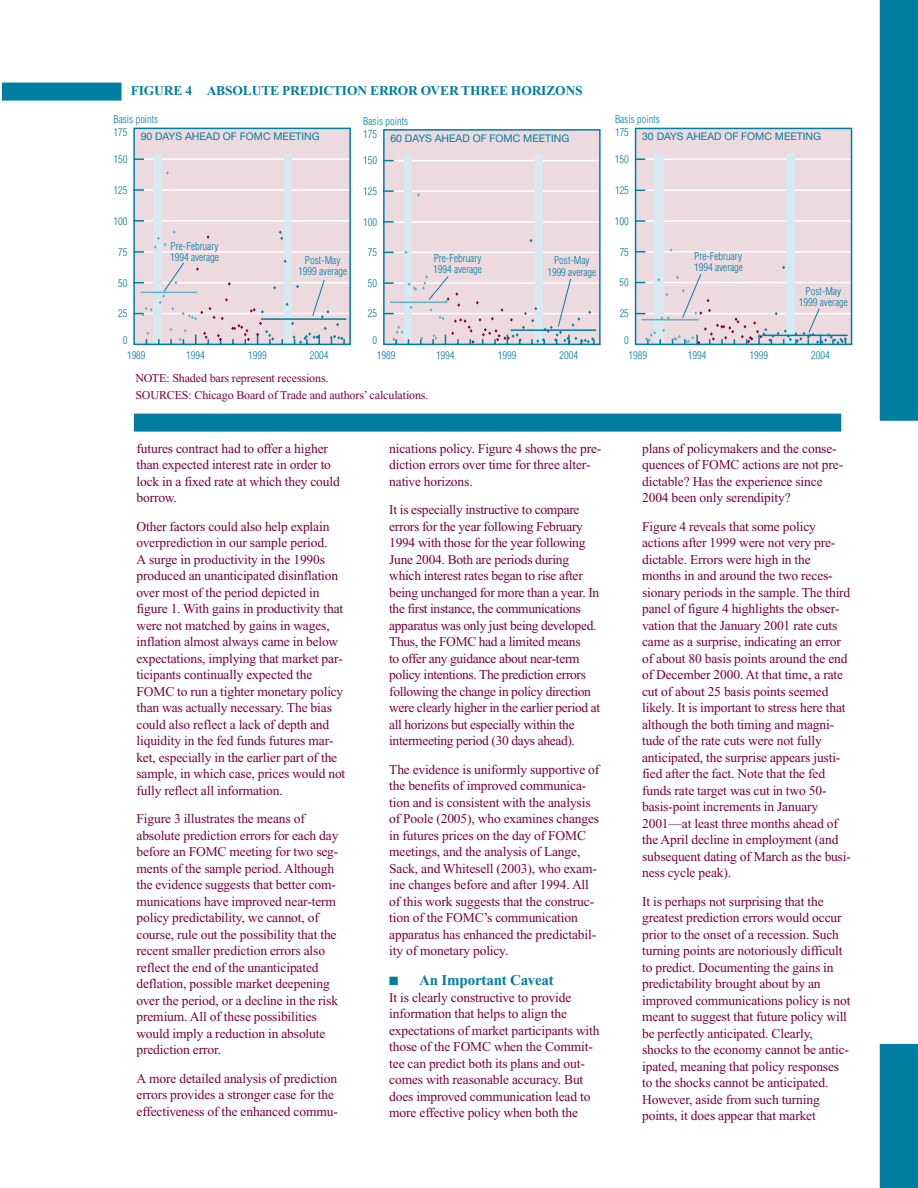
<style>
.page{position:relative;width:918px;height:1188px;background:#fff}
.page>*{position:absolute;margin:0;border:0;box-sizing:border-box;transform-origin:0 0}
.t1{font:700 15px "Times";letter-spacing:-.01em;color:#007ea2}
.t2{font:13.5px/16.5px "Times";letter-spacing:-.01em;color:#79003b}
.t3{font:700 13.5px "Times";letter-spacing:-.01em;color:#007ea2}
.t4{font:12px/16.5px "Times";letter-spacing:-.01em;color:#79003b}
.t5{font:300 condensed 10.5px/11.4px "Helvetica";color:#007ea2;text-align:center}
.t6{font:10.5px "Helvetica Neue";color:#007ea2}
</style>
<div class="page">
<div style="left:880px;top:0;width:38px;height:421px;background:#007ea2"></div>
<div style="left:880px;top:1044px;width:38px;height:144px;background:#007ea2"></div>
<div style="left:2px;top:83px;width:120px;height:18px;background:#007ea2"></div>
<div style="left:134px;top:414px;width:707px;height:18px;background:#007ea2"></div>
<svg style="left:133px;top:127px;width:218px;height:219px;background:#e2d9df"></svg>
<hr style="left:141px;top:292px;width:55px;height:1px;background:#60b2cb">
<hr style="left:262px;top:318px;width:84px;height:2px;background:#007ea2">
<svg style="left:279px;top:230px;width:4px;height:10px"></svg>
<svg style="left:134px;top:307px;width:19px;height:9px"></svg>
<svg style="left:154px;top:237px;width:13px;height:12px"></svg>
<svg style="left:166px;top:171px;width:3px;height:4px"></svg>
<svg style="left:173px;top:230px;width:3px;height:4px"></svg>
<svg style="left:207px;top:235px;width:3px;height:4px"></svg>
<svg style="left:159px;top:260px;width:184px;height:84px;background:#e2d7dd"></svg>
<svg style="left:383px;top:129px;width:218px;height:217px;background:#e4d9df"></svg>
<svg style="left:417px;top:193px;width:3px;height:4px"></svg>
<svg style="left:384px;top:221px;width:9px;height:2px"></svg>
<svg style="left:384px;top:190px;width:9px;height:2px"></svg>
<svg style="left:384px;top:275px;width:210px;height:69px;background:#ded5dc"></svg>
<svg style="left:634px;top:127px;width:219px;height:219px;background:#e2d8de"></svg>
<p class="t3" style="left:131px;top:85px;width:454px">FIGURE 4 ABSOLUTE PREDICTION ERROR OVER THREE HORIZONS</p>
<p class="t5" style="left:114px;top:115px;width:46px">Basis points</p>
<p class="t6" style="left:141px;top:133px;width:181px">90 DAYS AHEAD OF FOMC MEETING</p>
<p class="t5" style="left:114px;top:128px;width:15px">175</p>
<p class="t5" style="left:363px;top:116px;width:46px">Basis points</p>
<p class="t6" style="left:390px;top:134px;width:181px">60 DAYS AHEAD OF FOMC MEETING</p>
<p class="t5" style="left:363px;top:129px;width:15px">175</p>
<p class="t5" style="left:615px;top:115px;width:46px">Basis points</p>
<p class="t6" style="left:642px;top:133px;width:181px">30 DAYS AHEAD OF FOMC MEETING</p>
<p class="t5" style="left:615px;top:128px;width:15px">175</p>
<p class="t5" style="left:113px;top:154px;width:15px">150</p>
<p class="t5" style="left:363px;top:156px;width:15px">150</p>
<p class="t5" style="left:615px;top:154px;width:15px">150</p>
<p class="t5" style="left:114px;top:185px;width:15px">125</p>
<p class="t5" style="left:363px;top:186px;width:15px">125</p>
<p class="t5" style="left:615px;top:185px;width:15px">125</p>
<p class="t5" style="left:113px;top:216px;width:15px">100</p>
<p class="t5" style="left:363px;top:217px;width:15px">100</p>
<p class="t5" style="left:615px;top:216px;width:15px">100</p>
<p class="t5" style="left:118px;top:247px;width:11px">75</p>
<p class="t5" style="left:118px;top:278px;width:11px">50</p>
<p class="t5" style="left:118px;top:309px;width:11px">25</p>
<p class="t5" style="left:170px;top:241px;width:50px;text-align:left">Pre-February<br>1994 average</p>
<p class="t5" style="left:298px;top:255px;width:50px">Post-May<br>1999 average</p>
<p class="t5" style="left:368px;top:247px;width:11px">75</p>
<p class="t5" style="left:368px;top:278px;width:11px">50</p>
<p class="t5" style="left:368px;top:309px;width:11px">25</p>
<p class="t5" style="left:433px;top:253px;width:50px;text-align:left">Pre-February<br>1994 average</p>
<p class="t5" style="left:547px;top:256px;width:50px">Post-May<br>1999 average</p>
<p class="t5" style="left:620px;top:247px;width:11px">75</p>
<p class="t5" style="left:620px;top:278px;width:11px">50</p>
<p class="t5" style="left:620px;top:309px;width:11px">25</p>
<p class="t5" style="left:694px;top:251px;width:50px;text-align:left">Pre-February<br>1994 average</p>
<p class="t5" style="left:799px;top:286px;width:50px">Post-May<br>1999 average</p>
<p class="t5" style="left:123px;top:336px;width:6px">0</p>
<p class="t5" style="left:373px;top:336px;width:6px">0</p>
<p class="t5" style="left:624px;top:336px;width:6px">0</p>
<p class="t5" style="left:127px;top:351px;width:20px">1989</p>
<p class="t5" style="left:186px;top:351px;width:20px">1994</p>
<p class="t5" style="left:248px;top:351px;width:20px">1999</p>
<p class="t5" style="left:310px;top:351px;width:20px">2004</p>
<p class="t5" style="left:377px;top:351px;width:20px">1989</p>
<p class="t5" style="left:436px;top:351px;width:20px">1994</p>
<p class="t5" style="left:498px;top:351px;width:20px">1999</p>
<p class="t5" style="left:560px;top:351px;width:20px">2004</p>
<p class="t5" style="left:628px;top:351px;width:20px">1989</p>
<p class="t5" style="left:688px;top:351px;width:20px">1994</p>
<p class="t5" style="left:750px;top:351px;width:20px">1999</p>
<p class="t5" style="left:811px;top:351px;width:20px">2004</p>
<p class="t4" style="left:135px;top:371px;width:295px">NOTE: Shaded bars represent recessions.<br>SOURCES: Chicago Board of Trade and authors’ calculations.</p>
<p class="t2" style="left:136px;top:441px;width:205px">futures contract had to offer a higher than expected interest rate in order to lock in a fixed rate at which they could borrow.</p>
<p class="t2" style="left:136px;top:519px;width:210px">Other factors could also help explain overprediction in our sample period.<br>A surge in productivity in the 1990s produced an unanticipated disinflation over most of the period depicted in figure 1. With gains in productivity that were not matched by gains in wages, inflation almost always came in below expectations, implying that market par&shy;ticipants continually expected the FOMC to run a tighter monetary policy than was actually necessary. The bias could also reflect a lack of depth and liquidity in the fed funds futures mar&shy;ket, especially in the earlier part of the sample, in which case, prices would not fully reflect all information.</p>
<p class="t2" style="left:136px;top:812px;width:204px">Figure 3 illustrates the means of absolute prediction errors for each day before an FOMC meeting for two seg&shy;ments of the sample period. Although the evidence suggests that better com&shy;munications have improved near-term policy predictability, we cannot, of course, rule out the possibility that the recent smaller prediction errors also reflect the end of the unanticipated deflation, possible market deepening over the period, or a decline in the risk premium. All of these possibilities would imply a reduction in absolute prediction error.</p>
<p class="t2" style="left:136px;top:1071px;width:203px">A more detailed analysis of prediction errors provides a stronger case for the effectiveness of the enhanced commu-</p>
<p class="t2" style="left:389px;top:441px;width:214px">nications policy. Figure 4 shows the pre&shy;diction errors over time for three alter&shy;native horizons.</p>
<p class="t2" style="left:389px;top:503px;width:213px">It is especially instructive to compare errors for the year following February 1994 with those for the year following June 2004. Both are periods during which interest rates began to rise after being unchanged for more than a year. In the first instance, the communications apparatus was only just being developed.<br>Thus, the FOMC had a limited means<br>to offer any guidance about near-term policy intentions. The prediction errors following the change in policy direction were clearly higher in the earlier period at all horizons but especially within the intermeeting period (30 days ahead).</p>
<p class="t2" style="left:389px;top:762px;width:212px">The evidence is uniformly supportive of the benefits of improved communica&shy;tion and is consistent with the analysis of Poole (2005), who examines changes in futures prices on the day of FOMC meetings, and the analysis of Lange, Sack, and Whitesell (2003), who exam&shy;ine changes before and after 1994. All of this work suggests that the construc&shy;tion of the FOMC’s communication apparatus has enhanced the predictabil&shy;ity of monetary policy.</p>
<p class="t1" style="left:389px;top:974px;width:166px">■ An Important Caveat</p>
<p class="t2" style="left:389px;top:990px;width:212px">It is clearly constructive to provide information that helps to align the expectations of market participants with those of the FOMC when the Commit&shy;tee can predict both its plans and out&shy;comes with reasonable accuracy. But does improved communication lead to more effective policy when both the</p>
<p class="t2" style="left:642px;top:441px;width:203px">plans of policymakers and the conse&shy;quences of FOMC actions are not pre&shy;dictable? Has the experience since 2004 been only serendipity?</p>
<p class="t2" style="left:642px;top:519px;width:210px">Figure 4 reveals that some policy actions after 1999 were not very pre&shy;dictable. Errors were high in the months in and around the two reces&shy;sionary periods in the sample. The third panel of figure 4 highlights the obser&shy;vation that the January 2001 rate cuts came as a surprise, indicating an error of about 80 basis points around the end of December 2000. At that time, a rate cut of about 25 basis points seemed likely. It is important to stress here that although the both timing and magni&shy;tude of the rate cuts were not fully anticipated, the surprise appears justi&shy;fied after the fact. Note that the fed funds rate target was cut in two 50- basis-point increments in January 2001—at least three months ahead of the April decline in employment (and subsequent dating of March as the busi&shy;ness cycle peak).</p>
<p class="t2" style="left:642px;top:894px;width:210px">It is perhaps not surprising that the greatest prediction errors would occur prior to the onset of a recession. Such turning points are notoriously difficult to predict. Documenting the gains in predictability brought about by an improved communications policy is not meant to suggest that future policy will be perfectly anticipated. Clearly, shocks to the economy cannot be antic&shy;ipated, meaning that policy responses to the shocks cannot be anticipated.<br>However, aside from such turning points, it does appear that market</p>
</div>
